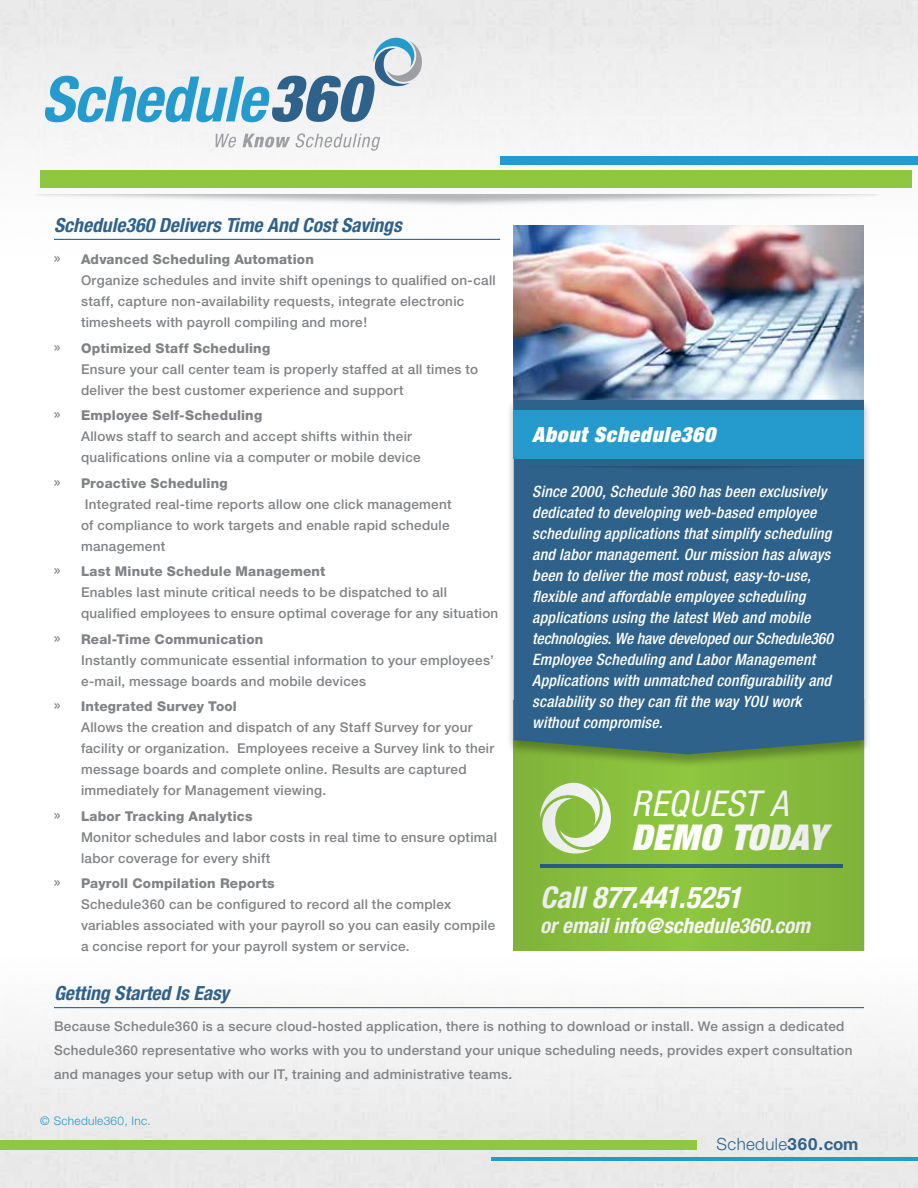
<style>
.page{position:relative;width:918px;height:1188px;background:#fff}
.page>*{position:absolute;margin:0;border:0;box-sizing:border-box;transform-origin:0 0}
.t1{font:italic 900 expanded 35.7px "Helvetica Neue";letter-spacing:.02em;color:#fff}
.t2{font:italic condensed 35.7px "Helvetica Neue";letter-spacing:.025em;color:#fff}
.t3{font:italic 700 condensed 30px "Helvetica Neue";letter-spacing:-.01em;color:#fff}
.t4{font:italic 700 condensed 21px "Helvetica Neue";letter-spacing:.005em;color:#fff}
.t5{font:italic 900 expanded 21px "Helvetica Neue";letter-spacing:.04em;color:#fff}
.t6{font:italic 700 condensed 19.5px "Helvetica Neue";color:#2f628b}
.t7{font:300 16.8px "Helvetica Neue";letter-spacing:.025em;color:#2f628b}
.t8{font:italic 500 condensed 15.6px/21px "Helvetica Neue";letter-spacing:.015em;color:#fff}
.t9{font:500 13.5px/21px "Helvetica Neue";letter-spacing:.02em;color:#808285}
.t10{font:300 11.85px "Helvetica Neue";letter-spacing:.025em;color:#259acc}
.s1{font-weight:400;font-stretch:condensed;font-size:18px}
.s2{font-weight:800}
.s3{font-weight:700}
</style>
<div class="page">
<img style="left:0;top:769px;width:918px;height:419px">
<hr style="left:492px;top:1157px;width:426px;height:4px;background:#259acc">
<div style="left:0;top:1140px;width:697px;height:10px;background:#8fc740"></div>
<img style="left:0;top:0;width:918px;height:259px">
<svg style="left:216px;top:133px;width:164px;height:18px"></svg>
<svg style="left:44px;top:38px;width:378px;height:84px"></svg>
<div style="left:500px;top:156px;width:418px;height:8px;background:#259acc"></div>
<div style="left:40px;top:170px;width:872px;height:18px;background:#8fc740"></div>
<svg style="left:29px;top:194px;width:857px;height:13px;fill:#f4f4f4"></svg>
<hr style="left:54px;top:239px;width:446px;height:1px;background:#2f628b">
<img style="left:514px;top:226px;width:350px;height:173px">
<div style="left:514px;top:700px;width:350px;height:250px;background:#87bd3d"></div>
<div style="left:506px;top:399px;width:366px;height:370px;background:#000;opacity:.3"></div>
<div style="left:514px;top:400px;width:350px;height:354px;background:#2f628b"></div>
<div style="left:514px;top:410px;width:350px;height:49px;background:#259acc"></div>
<div style="left:521px;top:467px;width:336px;height:5px;background:#2e618a"></div>
<hr style="left:54px;top:1007px;width:810px;height:1px;background:#2f628b">
<h3 class="t6" style="left:54px;top:213px;width:349px">Schedule360 Delivers Time And Cost Savings</h3>
<p class="t9" style="left:81px;top:249px;width:416px;text-indent:-27px"><span class="s1">»</span> <span class="s2">Advanced Scheduling Automation<br></span>Organize schedules and invite shift openings to qualified on-call staff, capture non-availability requests, integrate electronic timesheets with payroll compiling and more!</p>
<p class="t9" style="left:81px;top:337px;width:399px;text-indent:-27px"><span class="s1">»</span> <span class="s2">Optimized Staff Scheduling<br></span>Ensure your call center team is properly staffed at all times to deliver the best customer experience and support</p>
<p class="t9" style="left:81px;top:405px;width:341px;text-indent:-27px"><span class="s1">»</span> <span class="s2">Employee Self-Scheduling<br></span>Allows staff to search and accept shifts within their qualifications online via a computer or mobile device</p>
<p class="t9" style="left:81px;top:472px;width:372px;text-indent:-27px"><span class="s1">»</span> <span class="s2">Proactive Scheduling<br></span>Integrated real-time reports allow one click management of compliance to work targets and enable rapid schedule management</p>
<p class="t9" style="left:81px;top:561px;width:419px;text-indent:-27px"><span class="s1">»</span> <span class="s2">Last Minute Schedule Management<br></span>Enables last minute critical needs to be dispatched to all qualified employees to ensure optimal coverage for any situation</p>
<p class="t9" style="left:81px;top:628px;width:414px;text-indent:-27px"><span class="s1">»</span> <span class="s2">Real-Time Communication<br></span>Instantly communicate essential information to your employees’ e-mail, message boards and mobile devices</p>
<p class="t9" style="left:81px;top:696px;width:415px;text-indent:-27px"><span class="s1">»</span> <span class="s2">Integrated Survey Tool<br></span>Allows the creation and dispatch of any Staff Survey for your facility or organization. Employees receive a Survey link to their message boards and complete online. Results are captured immediately for Management viewing.</p>
<p class="t9" style="left:81px;top:805px;width:418px;text-indent:-27px"><span class="s1">»</span> <span class="s2">Labor Tracking Analytics<br></span>Monitor schedules and labor costs in real time to ensure optimal labor coverage for every shift</p>
<p class="t9" style="left:81px;top:873px;width:416px;text-indent:-27px"><span class="s1">»</span> <span class="s2">Payroll Compilation Reports<br></span>Schedule360 can be configured to record all the complex variables associated with your payroll so you can easily compile a concise report for your payroll system or service.</p>
<h2 class="t3" style="left:540px;top:879px;width:203px">Call 877.441.5251</h2>
<h3 class="t5" style="left:532px;top:421px;width:184px">About Schedule360</h3>
<p class="t8" style="left:532px;top:481px;width:302px">Since 2000, Schedule 360 has been exclusively dedicated to developing web-based employee scheduling applications that simplify scheduling and labor management. Our mission has always been to deliver the most robust, easy-to-use, flexible and affordable employee scheduling applications using the latest Web and mobile technologies. We have developed our Schedule360<br>Employee Scheduling and Labor Management Applications with unmatched configurability and scalability so they can fit the way YOU work without compromise.</p>
<h1 class="t2" style="left:631px;top:783px;width:158px">REQUEST A</h1>
<h1 class="t1" style="left:631px;top:815px;width:180px">DEMO TODAY</h1>
<h3 class="t4" style="left:540px;top:913px;width:272px">or email info@schedule360.com</h3>
<h3 class="t6" style="left:54px;top:981px;width:177px">Getting Started Is Easy</h3>
<p class="t9" style="left:54px;top:1014px;width:800px;line-height:24px">Because Schedule360 is a secure cloud-hosted application, there is nothing to download or install. We assign a dedicated<br>Schedule360 representative who works with you to understand your unique scheduling needs, provides expert consultation and manages your setup with our IT, training and administrative teams.</p>
<p class="t10" style="left:40px;top:1114px;width:112px">© Schedule360, Inc.</p>
<p class="t7" style="left:717px;top:1134px;width:144px">Schedule<span class="s3">360.com</span></p>
</div>
